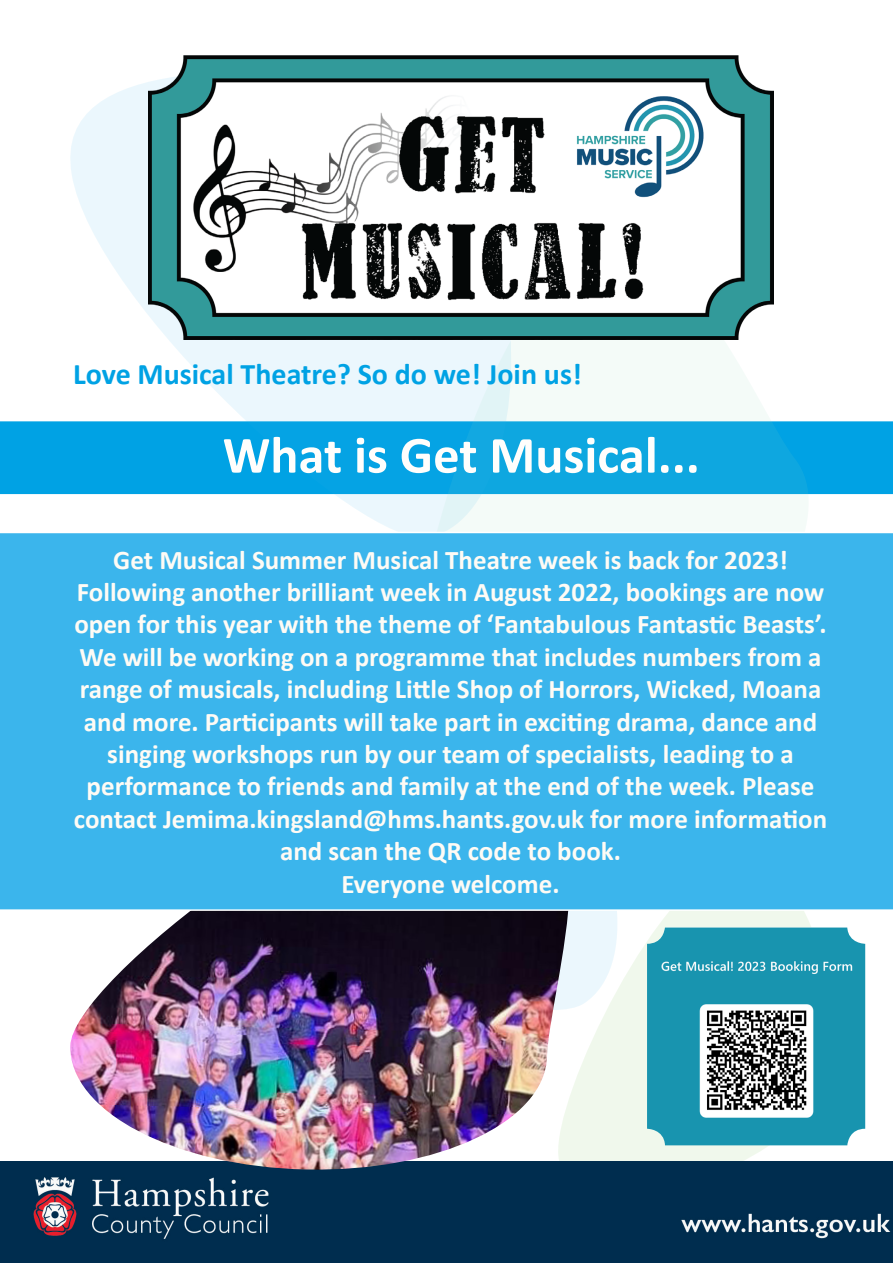
<style>
.page{position:relative;width:893px;height:1263px;background:#fff}
.page>*{position:absolute;margin:0;border:0;box-sizing:border-box;transform-origin:0 0}
.t1{font:700 52.5px "Calibri";color:#fffefc}
.t2{font:700 30px "Calibri";color:#00a2e4}
.t3{font:700 27px/32.4px "Calibri";color:#fefbf5;text-align:center}
</style>
<div class="page">
<div style="left:0;top:421px;width:893px;height:73px;background:#00a2e4"></div>
<svg style="left:526px;top:216px;width:309px;height:315px"></svg>
<svg style="left:583px;top:911px;width:282px;height:251px;fill:#f0f8ec"></svg>
<svg style="left:54px;top:55px;width:472px;height:477px"></svg>
<img style="left:0;top:1162px;width:893px;height:101px">
<img style="left:148px;top:56px;width:625px;height:283px">
<img style="left:647px;top:927px;width:218px;height:218px">
<img style="left:69px;top:911px;width:514px;height:261px">
<div style="left:0;top:533px;width:893px;height:378px;background:#3bb5ec"></div>
<p class="t2" style="left:73px;top:353px;width:510px">Love Musical Theatre? So do we! Join us!</p>
<p class="t1" style="left:223px;top:418px;width:479px">What is Get Musical...</p>
<p class="t3" style="left:113px;top:543px;width:676px">Get Musical Summer Musical Theatre week is back for 2023!</p>
<p class="t3" style="left:74px;top:575px;width:754px">Following another brilliant week in August 2022, bookings are now open for this year with the theme of ‘Fantabulous Fantastic Beasts’.<br>We will be working on a programme that includes numbers from a range of musicals, including Little Shop of Horrors, Wicked, Moana and more. Participants will take part in exciting drama, dance and singing workshops run by our team of specialists, leading to a</p>
<p class="t3" style="left:87px;top:770px;width:729px">performance to friends and family at the end of the week. Please</p>
<p class="t3" style="left:74px;top:802px;width:755px">contact Jemima.kingsland@hms.hants.gov.uk for more information and scan the QR code to book.</p>
<p class="t3" style="left:341px;top:867px;width:220px">Everyone welcome.</p>
</div>
